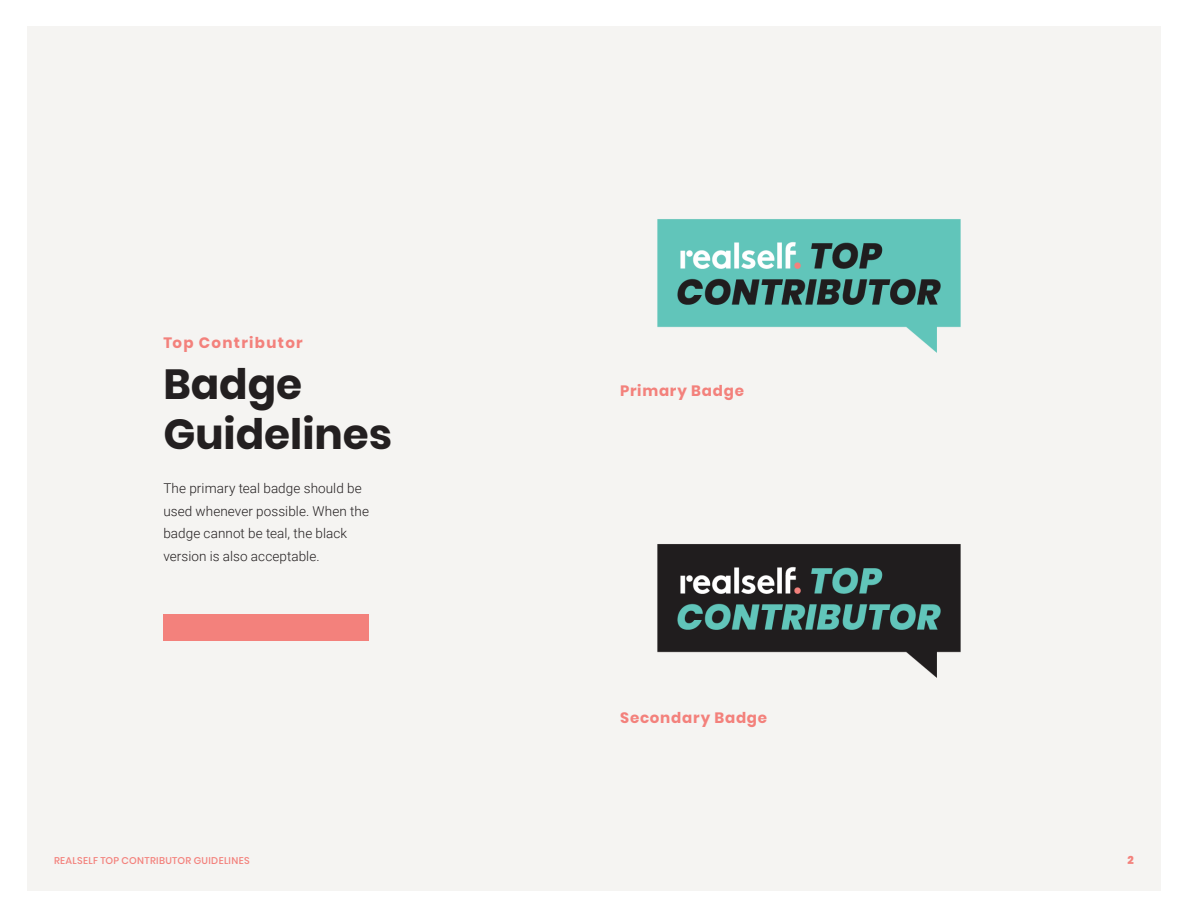
<style>
.page{position:relative;width:1188px;height:918px;background:#fff}
.page>*{position:absolute;margin:0;border:0;box-sizing:border-box;transform-origin:0 0}
.t1{font:700 42px/50.4px "Poppins";color:#231f20}
.t2{font:700 15px "Poppins";letter-spacing:.05em;color:#f3817c}
.t3{font:700 15px "Poppins";letter-spacing:.09em;color:#f3817c}
.t4{font:300 13.5px/22.5px "Roboto";letter-spacing:.005em;color:#231f20}
.t5{font:800 11.25px "Poppins";color:#f3817c}
.t6{font:500 9.75px "Poppins";letter-spacing:.03em;color:#f3817c}
</style>
<div class="page">
<div style="left:27px;top:27px;width:1134px;height:864px;background:#f5f4f2"></div>
<div style="left:163px;top:614px;width:206px;height:27px;background:#f3817c"></div>
<img style="left:657px;top:544px;width:304px;height:134px">
<img style="left:657px;top:219px;width:304px;height:134px">
<p class="t3" style="left:163px;top:336px;width:141px">Top Contributor</p>
<h1 class="t1" style="left:163px;top:362px;width:230px">Badge<br>Guidelines</h1>
<p class="t4" style="left:163px;top:478px;width:207px">The primary teal badge should be used whenever possible. When the badge cannot be teal, the black version is also acceptable.</p>
<p class="t2" style="left:620px;top:383px;width:125px">Primary Badge</p>
<p class="t2" style="left:620px;top:710px;width:148px">Secondary Badge</p>
<p class="t6" style="left:54px;top:855px;width:197px">REALSELF TOP CONTRIBUTOR GUIDELINES</p>
<p class="t5" style="left:1128px;top:854px;width:8px">2</p>
</div>
